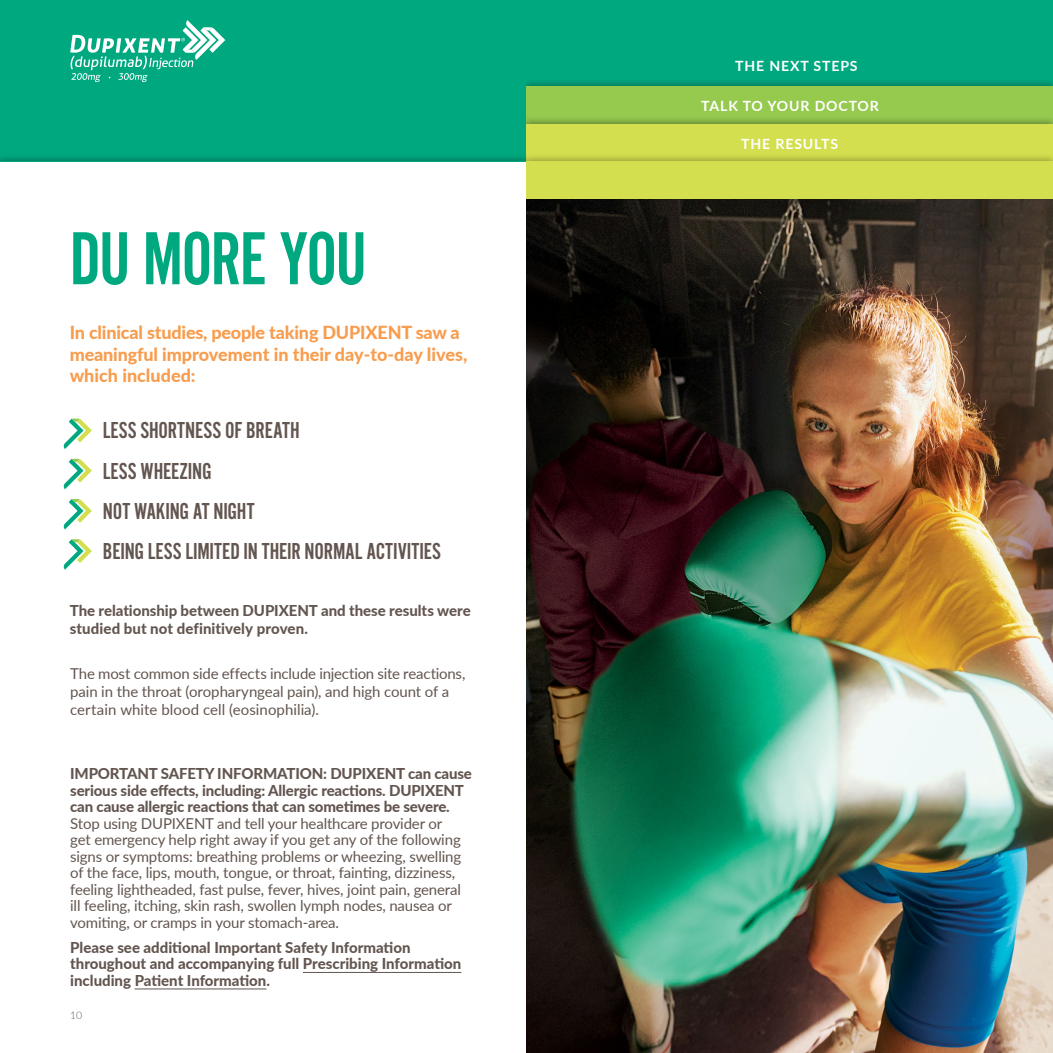
<style>
.page{position:relative;width:1053px;height:1053px;background:#fff}
.page>*{position:absolute;margin:0;border:0;box-sizing:border-box;transform-origin:0 0}
.t1{font:78px "Alternate Got No 2 D";letter-spacing:-.02em;color:#00a880}
.t2{font:24px/40.2px "Alternate Got No 2 D";letter-spacing:-.01em;color:#63554f}
.t3{font:800 18px/21.6px "Lato";letter-spacing:-.01em;color:#f89c4d}
.t4{font:15px/16.5px "Lato";letter-spacing:-.01em;color:#63554f}
.t5{font:800 15px/16.5px "Lato";letter-spacing:-.005em;color:#63554f}
.t6{font:700 14.1px "Lato";letter-spacing:.06em;color:#fff}
.t7{font:300 10.5px "Lato";color:#63554f}
</style>
<div class="page">
<div style="left:0;top:0;width:526px;height:162px;background:#00a880"></div>
<div style="left:526px;top:0;width:527px;height:103px;background:#00a880"></div>
<div style="left:526px;top:86px;width:527px;height:38px;background:#96ca4f"></div>
<div style="left:526px;top:124px;width:527px;height:76px;background:#d3df4e"></div>
<div style="left:0;top:153px;width:526px;height:9px;background:#000;opacity:.75"></div>
<div style="left:526px;top:153px;width:527px;height:9px;background:#000;opacity:.75"></div>
<hr style="left:526px;top:162px;width:527px;height:1px;background:#fff">
<div style="left:526px;top:115px;width:527px;height:9px;background:#000;opacity:.75"></div>
<hr style="left:526px;top:124px;width:527px;height:1px;background:#fff">
<div style="left:526px;top:77px;width:527px;height:9px;background:#000;opacity:.75"></div>
<hr style="left:526px;top:86px;width:527px;height:1px;background:#fff">
<img style="left:526px;top:200px;width:527px;height:853px">
<svg style="left:70px;top:20px;width:155px;height:62px"></svg>
<svg style="left:64px;top:419px;width:28px;height:30px"></svg>
<svg style="left:64px;top:459px;width:28px;height:30px"></svg>
<svg style="left:64px;top:499px;width:28px;height:30px"></svg>
<svg style="left:64px;top:539px;width:28px;height:31px"></svg>
<hr style="left:303px;top:972px;width:158px;height:1px;background:#63554f">
<hr style="left:135px;top:989px;width:131px;height:1px;background:#63554f">
<h1 class="t1" style="left:70px;top:217px;width:299px">DU MORE YOU</h1>
<p class="t3" style="left:70px;top:321px;width:399px">In clinical studies, people taking DUPIXENT saw a meaningful improvement in their day-to-day lives, which included:</p>
<h2 class="t2" style="left:103px;top:411px;width:340px">LESS SHORTNESS OF BREATH<br>LESS WHEEZING<br>NOT WAKING AT NIGHT<br>BEING LESS LIMITED IN THEIR NORMAL ACTIVITIES</h2>
<p class="t5" style="left:70px;top:601px;width:403px;line-height:18px">The relationship between DUPIXENT and these results were studied but not definitively proven.</p>
<p class="t4" style="left:70px;top:664px;width:397px;line-height:18px">The most common side effects include injection site reactions, pain in the throat (oropharyngeal pain), and high count of a certain white blood cell (eosinophilia).</p>
<p class="t5" style="left:70px;top:765px;width:403px">IMPORTANT SAFETY INFORMATION: DUPIXENT can cause serious side effects, including: Allergic reactions. DUPIXENT can cause allergic reactions that can sometimes be severe.</p>
<p class="t4" style="left:70px;top:815px;width:393px">Stop using DUPIXENT and tell your healthcare provider or get emergency help right away if you get any of the following signs or symptoms: breathing problems or wheezing, swelling of the face, lips, mouth, tongue, or throat, fainting, dizziness, feeling lightheaded, fast pulse, fever, hives, joint pain, general ill feeling, itching, skin rash, swollen lymph nodes, nausea or vomiting, or cramps in your stomach-area.</p>
<p class="t5" style="left:70px;top:938px;width:393px">Please see additional Important Safety Information throughout and accompanying full Prescribing Information including Patient Information.</p>
<p class="t7" style="left:70px;top:1008px;width:14px">10</p>
<p class="t6" style="left:735px;top:56px;width:124px">THE NEXT STEPS</p>
<p class="t6" style="left:701px;top:95px;width:179px">TALK TO YOUR DOCTOR</p>
<p class="t6" style="left:741px;top:133px;width:98px">THE RESULTS</p>
</div>
